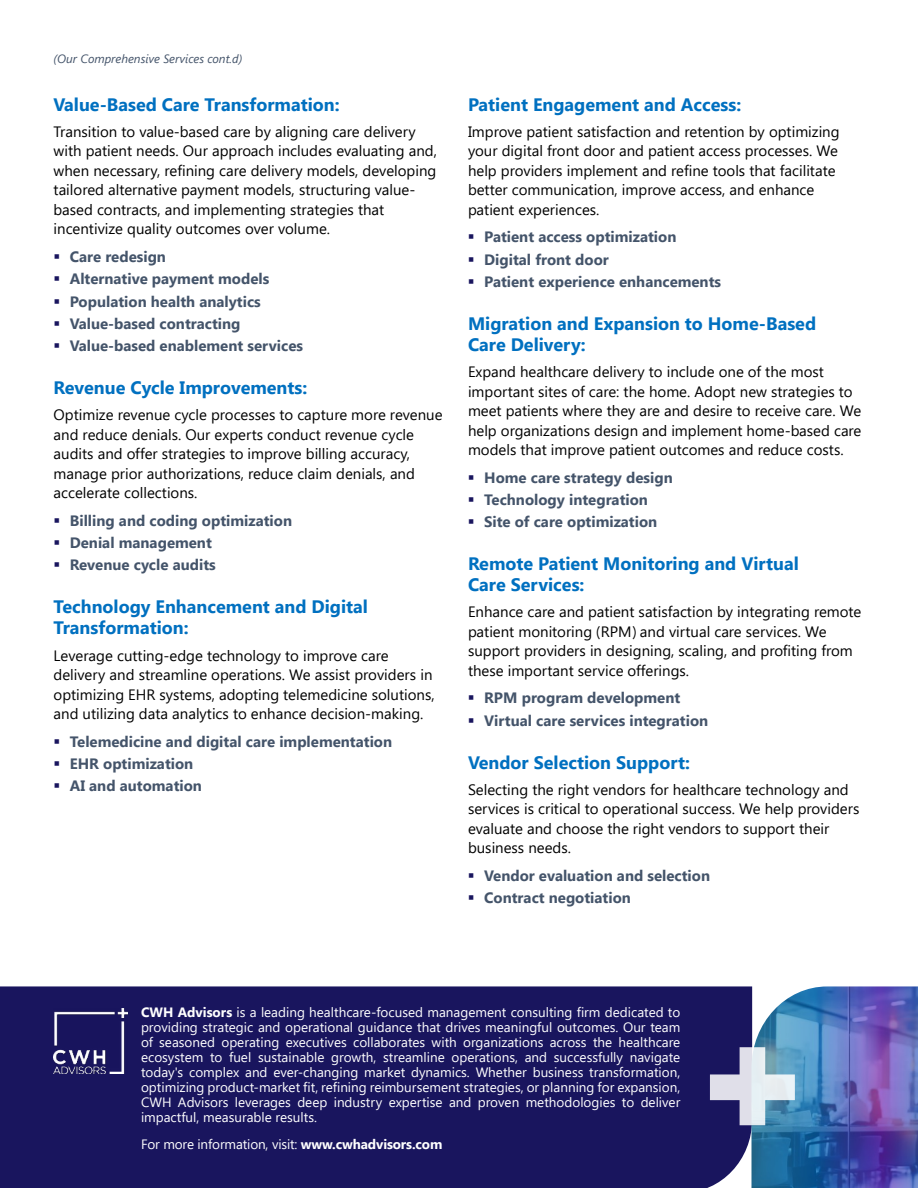
<style>
.page{position:relative;width:918px;height:1188px;background:#fff}
.page>*{position:absolute;margin:0;border:0;box-sizing:border-box;transform-origin:0 0}
.t1{font:700 18px/21px "Segoe UI";color:#0070c0}
.t2{font:15px/19.5px "Segoe UI";color:#000}
.t3{font:700 15px/22.4px "Segoe UI";color:#44546a}
.t4{font:13.5px/15px "Segoe UI";color:#fff;text-align:justify}
.t5{font:italic 12px "Segoe UI";color:#44546a}
.s1{font-family:"Avenir Next"}
.s2{font-weight:700}
</style>
<div class="page">
<div style="left:0;top:986px;width:752px;height:202px;background:#19155e"></div>
<img style="left:54px;top:1008px;width:73px;height:66px">
<img style="left:752px;top:986px;width:166px;height:202px">
<svg style="left:710px;top:1047px;width:85px;height:78px;background:#93a2bf"></svg>
<p class="t5" style="left:54px;top:54px;width:190px">(Our Comprehensive Services cont.d)</p>
<p class="t1" style="left:54px;top:96px;width:288px">Value-Based Care Transformation:</p>
<p class="t2" style="left:54px;top:123px;width:385px">Transition to value-based care by aligning care delivery with patient needs. Our approach includes evaluating and, when necessary, refining care delivery models, developing tailored alternative payment models, structuring value&shy;based contracts, and implementing strategies that incentivize quality outcomes over volume.</p>
<p class="t3" style="left:70px;top:247px;width:235px">Care redesign<br>Alternative payment models<br>Population health analytics<br>Value-based contracting<br>Value-based enablement services</p>
<p class="t1" style="left:54px;top:379px;width:255px">Revenue Cycle Improvements:</p>
<p class="t2" style="left:54px;top:407px;width:391px">Optimize revenue cycle processes to capture more revenue and reduce denials. Our experts conduct revenue cycle audits and offer strategies to improve billing accuracy, manage prior authorizations, reduce claim denials, and accelerate collections.</p>
<p class="t3" style="left:70px;top:511px;width:224px">Billing and coding optimization<br>Denial management<br>Revenue cycle audits</p>
<p class="t1" style="left:54px;top:598px;width:316px">Technology Enhancement and Digital<br>Transformation:</p>
<p class="t2" style="left:54px;top:647px;width:383px">Leverage cutting-edge technology to improve care delivery and streamline operations. We assist providers in optimizing EHR systems, adopting telemedicine solutions, and utilizing data analytics to enhance decision-making.</p>
<p class="t3" style="left:70px;top:731px;width:324px">Telemedicine and digital care implementation<br>EHR optimization<br>AI and automation</p>
<p class="t1" style="left:468px;top:96px;width:275px">Patient Engagement and Access:</p>
<p class="t2" style="left:468px;top:123px;width:373px">Improve patient satisfaction and retention by optimizing your digital front door and patient access processes. We help providers implement and refine tools that facilitate better communication, improve access, and enhance patient experiences.</p>
<p class="t3" style="left:484px;top:227px;width:238px">Patient access optimization<br>Digital front door<br>Patient experience enhancements</p>
<p class="t1" style="left:468px;top:315px;width:350px">Migration and Expansion to Home-Based<br>Care Delivery:</p>
<p class="t2" style="left:468px;top:364px;width:395px">Expand healthcare delivery to include one of the most important sites of care: the home. Adopt new strategies to meet patients where they are and desire to receive care. We help organizations design and implement home-based care models that improve patient outcomes and reduce costs.</p>
<p class="t3" style="left:484px;top:468px;width:190px">Home care strategy design<br>Technology integration<br>Site of care optimization</p>
<p class="t1" style="left:468px;top:555px;width:332px">Remote Patient Monitoring and Virtual<br>Care Services:</p>
<p class="t2" style="left:468px;top:604px;width:395px">Enhance care and patient satisfaction by integrating remote patient monitoring <span class="s1">(</span>RPM<span class="s1">)</span> and virtual care services. We support providers in designing, scaling, and profiting from these important service offerings.</p>
<p class="t3" style="left:484px;top:688px;width:226px">RPM program development<br>Virtual care services integration</p>
<p class="t1" style="left:468px;top:753px;width:223px">Vendor Selection Support:</p>
<p class="t2" style="left:468px;top:781px;width:393px">Selecting the right vendors for healthcare technology and services is critical to operational success. We help providers evaluate and choose the right vendors to support their business needs.</p>
<p class="t3" style="left:484px;top:866px;width:227px">Vendor evaluation and selection<br>Contract negotiation</p>
<p class="t4" style="left:141px;top:1006px;width:541px"><span class="s2">CWH Advisors</span> is a leading healthcare-focused management consulting firm dedicated to providing strategic and operational guidance that drives meaningful outcomes. Our team of seasoned operating executives collaborates with organizations across the healthcare ecosystem to fuel sustainable growth, streamline operations, and successfully navigate today's complex and ever-changing market dynamics. Whether business transformation, optimizing product-market fit, refining reimbursement strategies, or planning for expansion, CWH Advisors leverages deep industry expertise and proven methodologies to deliver impactful, measurable results.</p>
<p class="t4" style="left:141px;top:1138px;width:303px">For more information, visit: <span class="s2">www.cwhadvisors.com</span></p>
</div>
